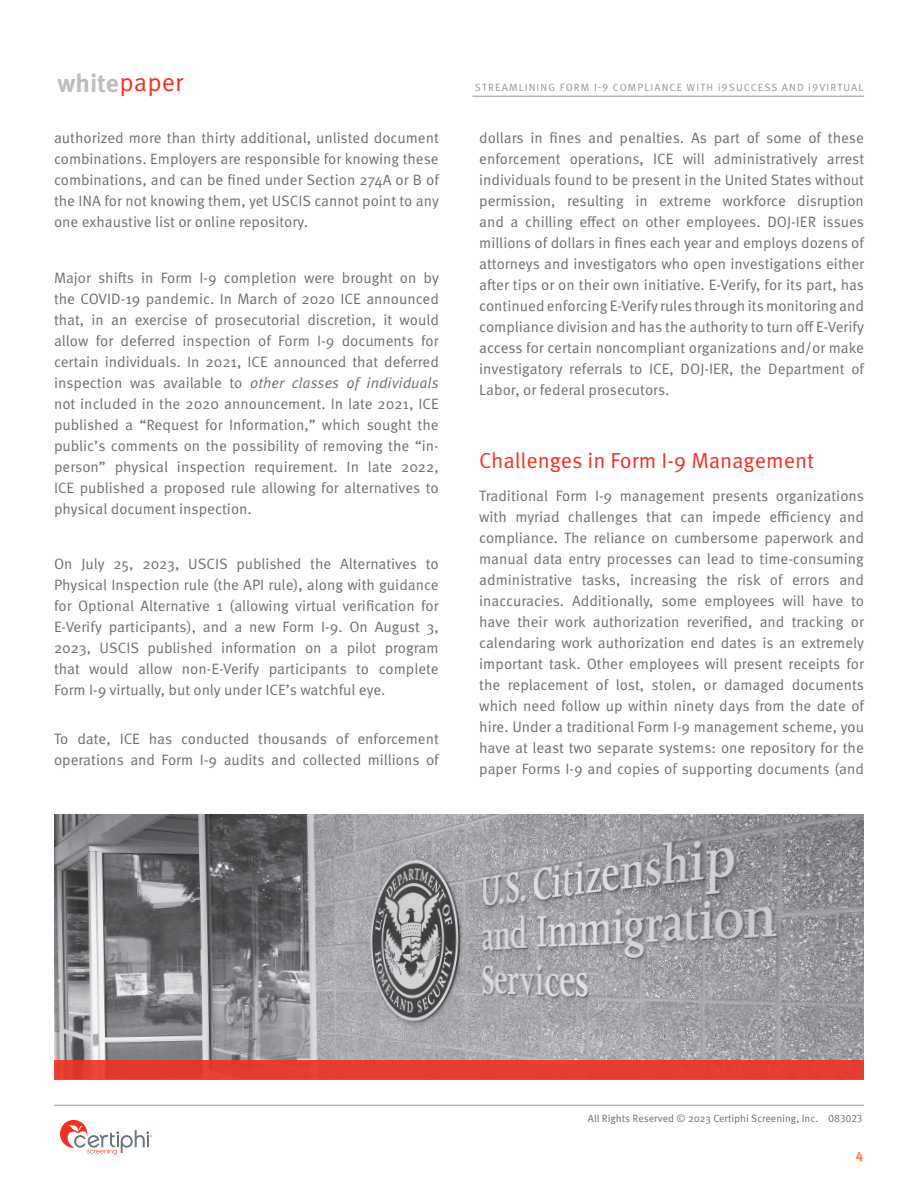
<style>
.page{position:relative;width:918px;height:1188px;background:#fff}
.page>*{position:absolute;margin:0;border:0;box-sizing:border-box;transform-origin:0 0}
.t1{font:700 25.35px "Meta OT";color:#bcbdc0}
.Table_of_Content{font:21.75px "Meta OT Norm";color:#ef3122}
.t2{font:15px/21px "Meta OT Norm";color:#6c6d70;text-align:justify}
.t3{font:700 13.5px "Meta OT";color:#f37853}
.t4{font:10.5px "Meta OT Norm";letter-spacing:.11em;color:#939598}
.t5{font:10.5px "Meta OT Norm";color:#6c6d70}
.s1{font-family:"Meta OT Norm";font-weight:400;color:#ef3122}
.s2{font-family:"Meta OT Norm Ita"}
</style>
<div class="page">
<hr style="left:54px;top:1105px;width:810px;height:1px;background:#939598">
<hr style="left:472px;top:96px;width:392px;height:1px;background:#939598">
<svg style="left:60px;top:1120px;width:92px;height:35px"></svg>
<img style="left:54px;top:814px;width:810px;height:246px">
<div style="left:54px;top:1060px;width:810px;height:19px;background:#e73d2f"></div>
<h1 class="t1" style="left:57px;top:67px;width:127px">white<span class="s1">paper</span></h1>
<p class="t2" style="left:54px;top:128px;width:386px">authorized more than thirty additional, unlisted document combinations. Employers are responsible for knowing these combinations, and can be fined under Section 274A or B of the INA for not knowing them, yet USCIS cannot point to any one exhaustive list or online repository.</p>
<p class="t2" style="left:54px;top:267px;width:386px">Major shifts in Form I-9 completion were brought on by the COVID-19 pandemic. In March of 2020 ICE announced that, in an exercise of prosecutorial discretion, it would allow for deferred inspection of Form I-9 documents for certain individuals. In 2021, ICE announced that deferred inspection was available to <span class="s2">other classes of individuals </span>not included in the 2020 announcement. In late 2021, ICE published a “Request for Information,” which sought the public’s comments on the possibility of removing the “in&shy;person” physical inspection requirement. In late 2022, ICE published a proposed rule allowing for alternatives to physical document inspection.</p>
<p class="t2" style="left:54px;top:554px;width:386px">On July 25, 2023, USCIS published the Alternatives to Physical Inspection rule (the API rule), along with guidance for Optional Alternative 1 (allowing virtual verification for E-Verify participants), and a new Form I-9. On August 3, 2023, USCIS published information on a pilot program that would allow non-E-Verify participants to complete Form I-9 virtually, but only under ICE’s watchful eye.</p>
<p class="t2" style="left:54px;top:728px;width:386px">To date, ICE has conducted thousands of enforcement operations and Form I-9 audits and collected millions of</p>
<p class="t4" style="left:475px;top:81px;width:390px">STREAMLINING FORM I-9 COMPLIANCE WITH i9SUCCESS AND i9VIRTUAL</p>
<p class="t2" style="left:479px;top:128px;width:386px">dollars in fines and penalties. As part of some of these enforcement operations, ICE will administratively arrest individuals found to be present in the United States without permission, resulting in extreme workforce disruption and a chilling effect on other employees. DOJ-IER issues millions of dollars in fines each year and employs dozens of attorneys and investigators who open investigations either after tips or on their own initiative. E-Verify, for its part, has continued enforcing E-Verify rules through its monitoring and compliance division and has the authority to turn off E-Verify access for certain noncompliant organizations and/or make investigatory referrals to ICE, DOJ-IER, the Department of Labor, or federal prosecutors.</p>
<p class="Table_of_Content" style="left:479px;top:447px;width:336px">Challenges in Form I-9 Management</p>
<p class="t2" style="left:479px;top:485px;width:386px">Traditional Form I-9 management presents organizations with myriad challenges that can impede efficiency and compliance. The reliance on cumbersome paperwork and manual data entry processes can lead to time-consuming administrative tasks, increasing the risk of errors and inaccuracies. Additionally, some employees will have to have their work authorization reverified, and tracking or calendaring work authorization end dates is an extremely important task. Other employees will present receipts for the replacement of lost, stolen, or damaged documents which need follow up within ninety days from the date of hire. Under a traditional Form I-9 management scheme, you have at least two separate systems: one repository for the paper Forms I-9 and copies of supporting documents (and</p>
<p class="t5" style="left:588px;top:1112px;width:276px">All Rights Reserved © 2023 Certiphi Screening, Inc. 083023</p>
<p class="t3" style="left:856px;top:1146px;width:9px">4</p>
</div>
